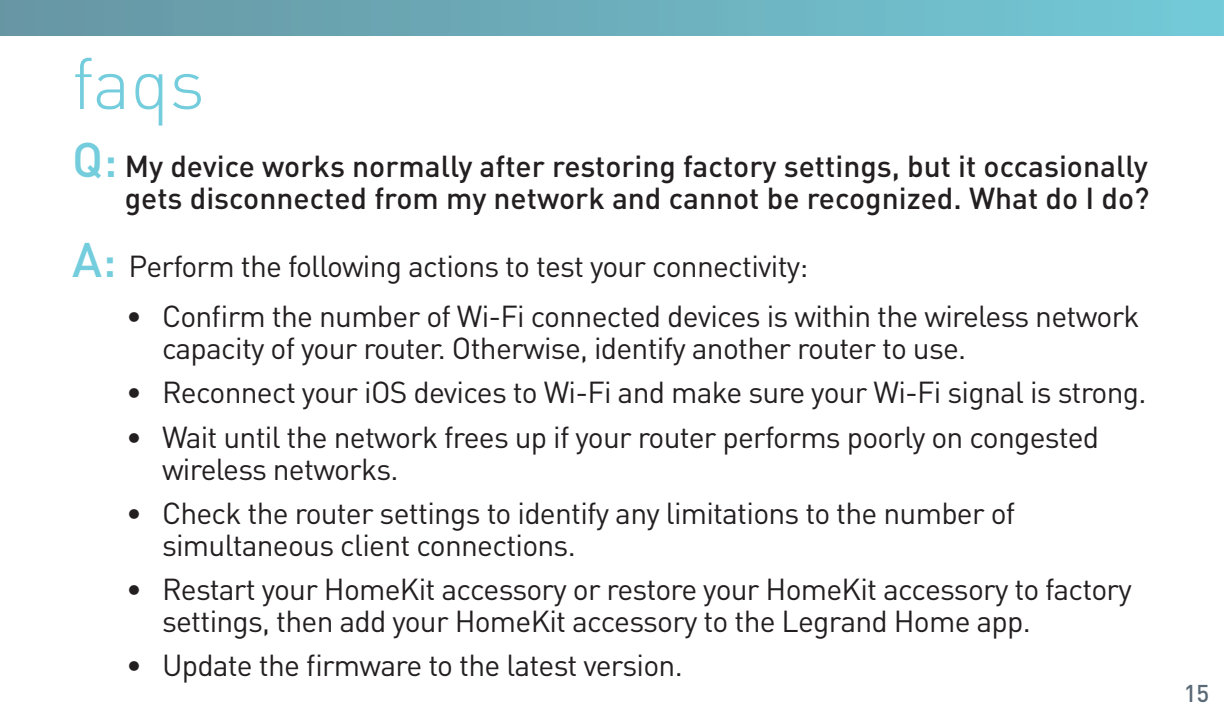
<style>
.page{position:relative;width:1224px;height:720px;background:#fff}
.page>*{position:absolute;margin:0;border:0;box-sizing:border-box;transform-origin:0 0}
.t1{font:300 72px "DIN Pro";color:#73cddc}
.t2{font:30px/32px "DIN Pro";letter-spacing:-.025em;color:#231f20}
.t3{font:500 30px/32px "DIN Pro";color:#231f20;text-align:right}
.t4{font:500 24px "DIN Pro";color:#5a6976}
.s1{font-size:48px;color:#73cddc}
.s2{font-weight:500;font-size:48px;color:#73cddc}
</style>
<div class="page">
<div style="left:0;top:0;width:1224px;height:36px;background:linear-gradient(to right,#6794a2,#73c9d7)"></div>
<h1 class="t1" style="left:72px;top:34px;width:134px">faqs</h1>
<p class="t3" style="left:72px;top:149px;width:1079px"><span class="s1">Q:</span> My device works normally after restoring factory settings, but it occasionally gets disconnected from my network and cannot be recognized. What do I do?</p>
<p class="t2" style="left:72px;top:249px;width:738px"><span class="s2">A:</span> Perform the following actions to test your connectivity:</p>
<p class="t2" style="left:162px;top:299px;width:979px;text-indent:-36px">• Confirm the number of Wi-Fi connected devices is within the wireless network capacity of your router. Otherwise, identify another router to use.</p>
<p class="t2" style="left:126px;top:375px;width:1017px">• Reconnect your iOS devices to Wi-Fi and make sure your Wi-Fi signal is strong.</p>
<p class="t2" style="left:162px;top:419px;width:939px;text-indent:-36px">• Wait until the network frees up if your router performs poorly on congested wireless networks.</p>
<p class="t2" style="left:162px;top:496px;width:855px;text-indent:-36px">• Check the router settings to identify any limitations to the number of simultaneous client connections.</p>
<p class="t2" style="left:162px;top:572px;width:971px;text-indent:-36px">• Restart your HomeKit accessory or restore your HomeKit accessory to factory settings, then add your HomeKit accessory to the Legrand Home app.</p>
<p class="t2" style="left:126px;top:648px;width:553px">• Update the firmware to the latest version.</p>
<p class="t4" style="left:1184px;top:677px;width:27px">15</p>
</div>
